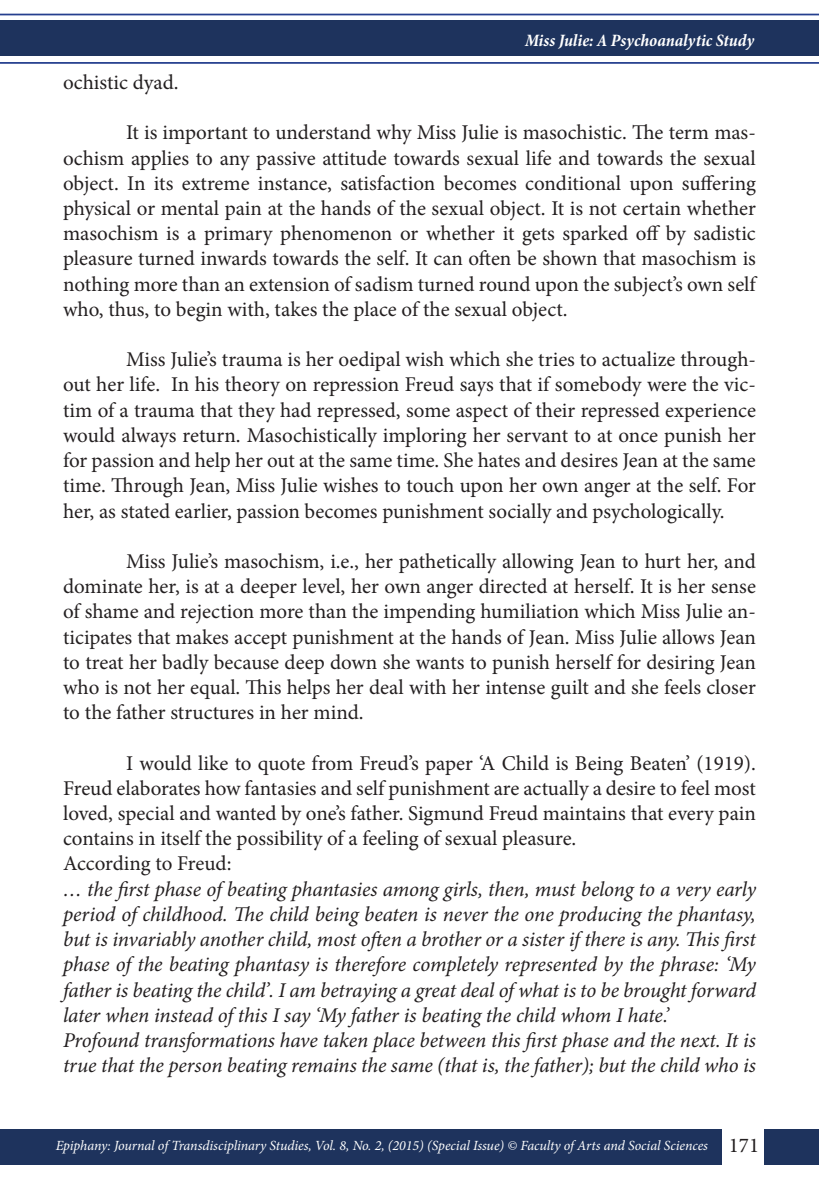
<style>
.page{position:relative;width:819px;height:1191px;background:#fff}
.page>*{position:absolute;margin:0;border:0;box-sizing:border-box;transform-origin:0 0}
.t1{font:21px/25.2px "Minion Pro";color:#231f20;text-align:justify}
.t2{font:italic 21px/25.2px "Minion Pro";letter-spacing:-.005em;color:#231f20;text-align:justify}
.t3{font:italic 700 condensed 17.5px "Minion Pro";letter-spacing:-.005em;color:#fff}
.t4{font:italic 14px "Minion Pro";letter-spacing:-.01em;color:#fff}
</style>
<div class="page">
<div style="left:0;top:21px;width:819px;height:35px;background:#1e335d"></div>
<div style="left:0;top:1128px;width:721px;height:36px;background:#1e335d"></div>
<div style="left:764px;top:1129px;width:55px;height:35px;background:#1e335d"></div>
<hr style="left:0;top:14px;width:819px;height:1px;background:#253f8e">
<hr style="left:0;top:62px;width:819px;height:2px;background:#253f8e">
<p class="t3" style="left:525px;top:28px;width:231px">Miss Julie: A Psychoanalytic Study</p>
<p class="t1" style="left:63px;top:70px;width:117px">ochistic dyad.</p>
<p class="t1" style="left:63px;top:120px;width:694px;text-indent:63px">It is important to understand why Miss Julie is masochistic. The term mas&shy;ochism applies to any passive attitude towards sexual life and towards the sexual object. In its extreme instance, satisfaction becomes conditional upon suffering physical or mental pain at the hands of the sexual object. It is not certain whether masochism is a primary phenomenon or whether it gets sparked off by sadistic pleasure turned inwards towards the self. It can often be shown that masochism is nothing more than an extension of sadism turned round upon the subject’s own self who, thus, to begin with, takes the place of the sexual object.</p>
<p class="t1" style="left:63px;top:347px;width:694px;text-indent:63px">Miss Julie’s trauma is her oedipal wish which she tries to actualize through&shy;out her life. In his theory on repression Freud says that if somebody were the vic&shy;tim of a trauma that they had repressed, some aspect of their repressed experience would always return. Masochistically imploring her servant to at once punish her for passion and help her out at the same time. She hates and desires Jean at the same time. Through Jean, Miss Julie wishes to touch upon her own anger at the self. For her, as stated earlier, passion becomes punishment socially and psychologically.</p>
<p class="t1" style="left:63px;top:549px;width:694px;text-indent:63px">Miss Julie’s masochism, i.e., her pathetically allowing Jean to hurt her, and dominate her, is at a deeper level, her own anger directed at herself. It is her sense of shame and rejection more than the impending humiliation which Miss Julie an&shy;ticipates that makes accept punishment at the hands of Jean. Miss Julie allows Jean to treat her badly because deep down she wants to punish herself for desiring Jean who is not her equal. This helps her deal with her intense guilt and she feels closer to the father structures in her mind.</p>
<p class="t1" style="left:63px;top:750px;width:694px;text-indent:63px">I would like to quote from Freud’s paper ‘A Child is Being Beaten’ (1919).<br>Freud elaborates how fantasies and self punishment are actually a desire to feel most loved, special and wanted by one’s father. Sigmund Freud maintains that every pain contains in itself the possibility of a feeling of sexual pleasure.</p>
<p class="t1" style="left:63px;top:851px;width:170px">According to Freud:</p>
<p class="t2" style="left:63px;top:876px;width:694px">… the first phase of beating phantasies among girls, then, must belong to a very early period of childhood. The child being beaten is never the one producing the phantasy, but is invariably another child, most often a brother or a sister if there is any. This first phase of the beating phantasy is therefore completely represented by the phrase: ‘My father is beating the child’. I am betraying a great deal of what is to be brought forward later when instead of this I say ‘My father is beating the child whom I hate.’</p>
<p class="t2" style="left:63px;top:1027px;width:694px">Profound transformations have taken place between this first phase and the next. It is true that the person beating remains the same (that is, the father); but the child who is</p>
<p class="t4" style="left:56px;top:1136px;width:653px">Epiphany: Journal of Transdisciplinary Studies, Vol. 8, No. 2, (2015) (Special Issue) © Faculty of Arts and Social Sciences</p>
<p class="t1" style="left:728px;top:1132px;width:32px">171</p>
</div>
